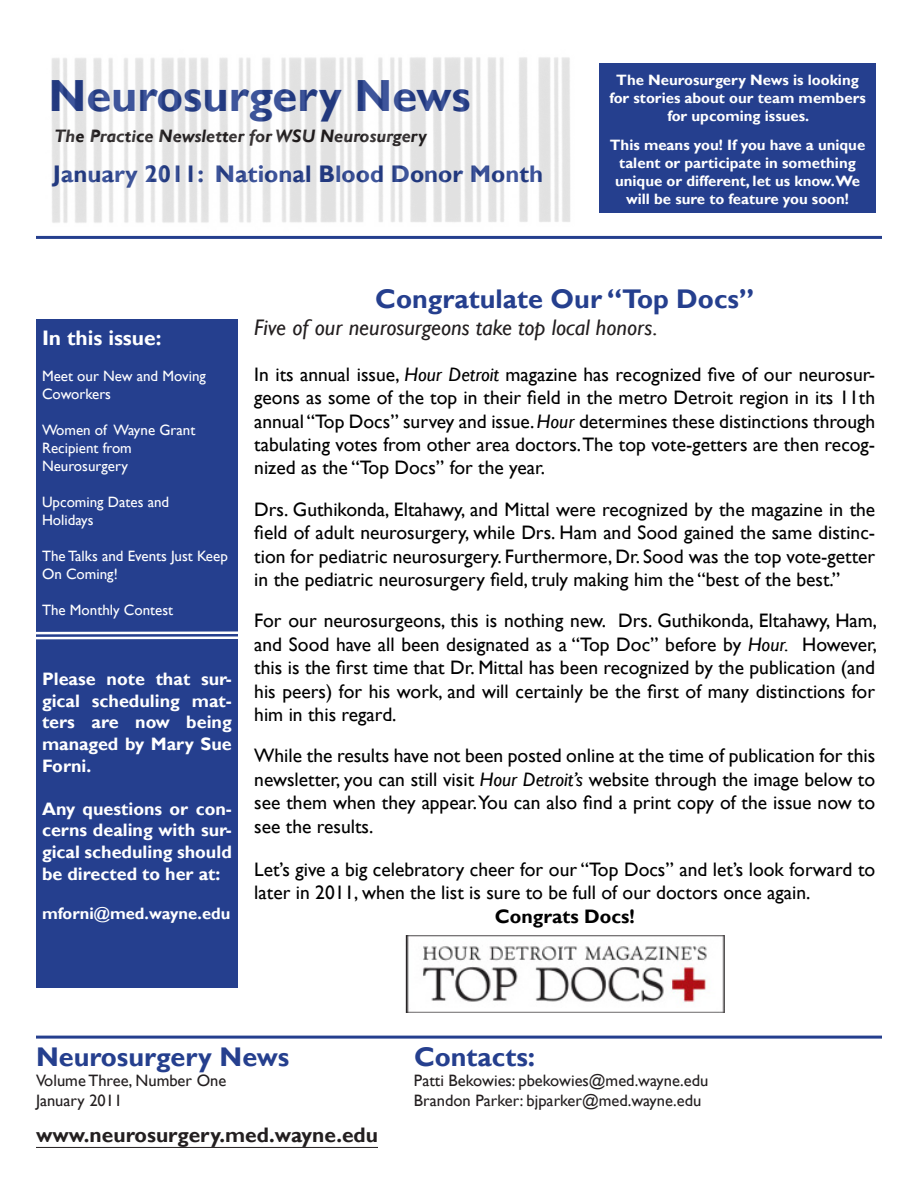
<style>
.page{position:relative;width:918px;height:1188px;background:#fff}
.page>*{position:absolute;margin:0;border:0;box-sizing:border-box;transform-origin:0 0}
.t1{font:700 45px "Gill Sans";color:#253f8e}
.t2{font:700 27px "Gill Sans";color:#253f8e}
.t3{font:700 24px "Gill Sans";color:#253f8e}
.t4{font:italic 22.5px "Gill Sans";color:#231f20}
.t5{font:700 21px "Gill Sans";color:#231f20}
.t6{font:700 21px "Gill Sans";color:#fff}
.t7{font:19.5px/23.4px "Gill Sans";color:#000;text-align:justify}
.t8{font:700 19.5px "Gill Sans";color:#000}
.t9{font:700 18px/21.6px "Gill Sans";color:#fff;text-align:justify}
.t10{font:italic 700 18px "Gill Sans";color:#231f20}
.t11{font:16.5px "Gill Sans";color:#231f20}
.t12{font:700 16.5px "Gill Sans";color:#fff}
.t13{font:700 15px/18px "Gill Sans";color:#fff;text-align:center}
.t14{font:15px/18px "Gill Sans";color:#fff}
.s1{font-style:italic}
</style>
<div class="page">
<hr style="left:36px;top:236px;width:846px;height:3px;background:#253f8e">
<hr style="left:36px;top:1036px;width:846px;height:3px;background:#253f8e">
<div style="left:599px;top:63px;width:277px;height:150px;background:#253f8e"></div>
<div style="left:36px;top:319px;width:202px;height:668px;background:#253f8e"></div>
<hr style="left:36px;top:631px;width:220px;height:3px;background:#fff">
<hr style="left:36px;top:636px;width:220px;height:3px;background:#fff">
<img style="left:51px;top:57px;width:519px;height:166px">
<img style="left:405px;top:936px;width:320px;height:76px">
<hr style="left:36px;top:1147px;width:342px;height:1px;background:#231f20">
<p class="t1" style="left:48px;top:69px;width:424px">Neurosurgery News</p>
<p class="t10" style="left:54px;top:126px;width:374px">The Practice Newsletter for WSU Neurosurgery</p>
<p class="t3" style="left:53px;top:159px;width:492px">January 2011: National Blood Donor Month</p>
<p class="t13" style="left:609px;top:71px;width:258px">The Neurosurgery News is looking for stories about our team members for upcoming issues.</p>
<p class="t13" style="left:610px;top:136px;width:257px">This means you! If you have a unique talent or participate in something unique or different, let us know.We will be sure to feature you soon!</p>
<p class="t6" style="left:42px;top:325px;width:121px">In this issue:</p>
<p class="t14" style="left:42px;top:367px;width:166px">Meet our New and Moving<br>Coworkers</p>
<p class="t14" style="left:42px;top:421px;width:155px">Women of Wayne Grant<br>Recipient from</p>
<p class="t14" style="left:42px;top:457px;width:87px">Neurosurgery</p>
<p class="t14" style="left:42px;top:493px;width:129px">Upcoming Dates and</p>
<p class="t14" style="left:42px;top:511px;width:53px">Holidays</p>
<p class="t14" style="left:42px;top:547px;width:187px">The Talks and Events Just Keep<br>On Coming!</p>
<p class="t14" style="left:42px;top:601px;width:133px">The Monthly Contest</p>
<p class="t9" style="left:42px;top:669px;width:191px">Please note that sur&shy;gical scheduling mat&shy;ters are now being managed by Mary Sue Forni.</p>
<p class="t9" style="left:42px;top:799px;width:191px">Any questions or con&shy;cerns dealing with sur&shy;gical scheduling should be directed to her at:</p>
<p class="t12" style="left:42px;top:904px;width:190px">mforni@med.wayne.edu</p>
<p class="t2" style="left:375px;top:283px;width:380px">Congratulate Our “Top Docs”</p>
<p class="t4" style="left:254px;top:314px;width:405px">Five of our neurosurgeons take top local honors.</p>
<p class="t7" style="left:254px;top:363px;width:622px">In its annual issue, <span class="s1">Hour Detroit</span> magazine has recognized five of our neurosur&shy;geons as some of the top in their field in the metro Detroit region in its 11th annual “Top Docs” survey and issue. <span class="s1">Hour</span> determines these distinctions through tabulating votes from other area doctors.The top vote-getters are then recog&shy;nized as the “Top Docs” for the year.</p>
<p class="t7" style="left:254px;top:498px;width:623px">Drs. Guthikonda, Eltahawy, and Mittal were recognized by the magazine in the field of adult neurosurgery, while Drs. Ham and Sood gained the same distinc&shy;tion for pediatric neurosurgery. Furthermore, Dr. Sood was the top vote-getter in the pediatric neurosurgery field, truly making him the “best of the best.”</p>
<p class="t7" style="left:254px;top:609px;width:624px">For our neurosurgeons, this is nothing new. Drs. Guthikonda, Eltahawy, Ham, and Sood have all been designated as a “Top Doc” before by <span class="s1">Hour.</span> However, this is the first time that Dr. Mittal has been recognized by the publication (and his peers) for his work, and will certainly be the first of many distinctions for him in this regard.</p>
<p class="t7" style="left:254px;top:744px;width:623px">While the results have not been posted online at the time of publication for this newsletter, you can still visit <span class="s1">Hour Detroit’s</span> website through the image below to see them when they appear.You can also find a print copy of the issue now to see the results.</p>
<p class="t7" style="left:254px;top:858px;width:623px">Let’s give a big celebratory cheer for our “Top Docs” and let’s look forward to later in 2011, when the list is sure to be full of our doctors once again.</p>
<p class="t8" style="left:495px;top:904px;width:141px">Congrats Docs!</p>
<p class="t2" style="left:36px;top:1041px;width:255px">Neurosurgery News</p>
<p class="t2" style="left:414px;top:1041px;width:123px">Contacts:</p>
<p class="t11" style="left:36px;top:1071px;width:192px">Volume Three, Number One</p>
<p class="t11" style="left:414px;top:1071px;width:296px">Patti Bekowies: pbekowies@med.wayne.edu</p>
<p class="t11" style="left:36px;top:1090px;width:88px">January 2011</p>
<p class="t11" style="left:414px;top:1090px;width:289px">Brandon Parker: bjparker@med.wayne.edu</p>
<p class="t5" style="left:36px;top:1122px;width:344px">www.neurosurgery.med.wayne.edu</p>
</div>
